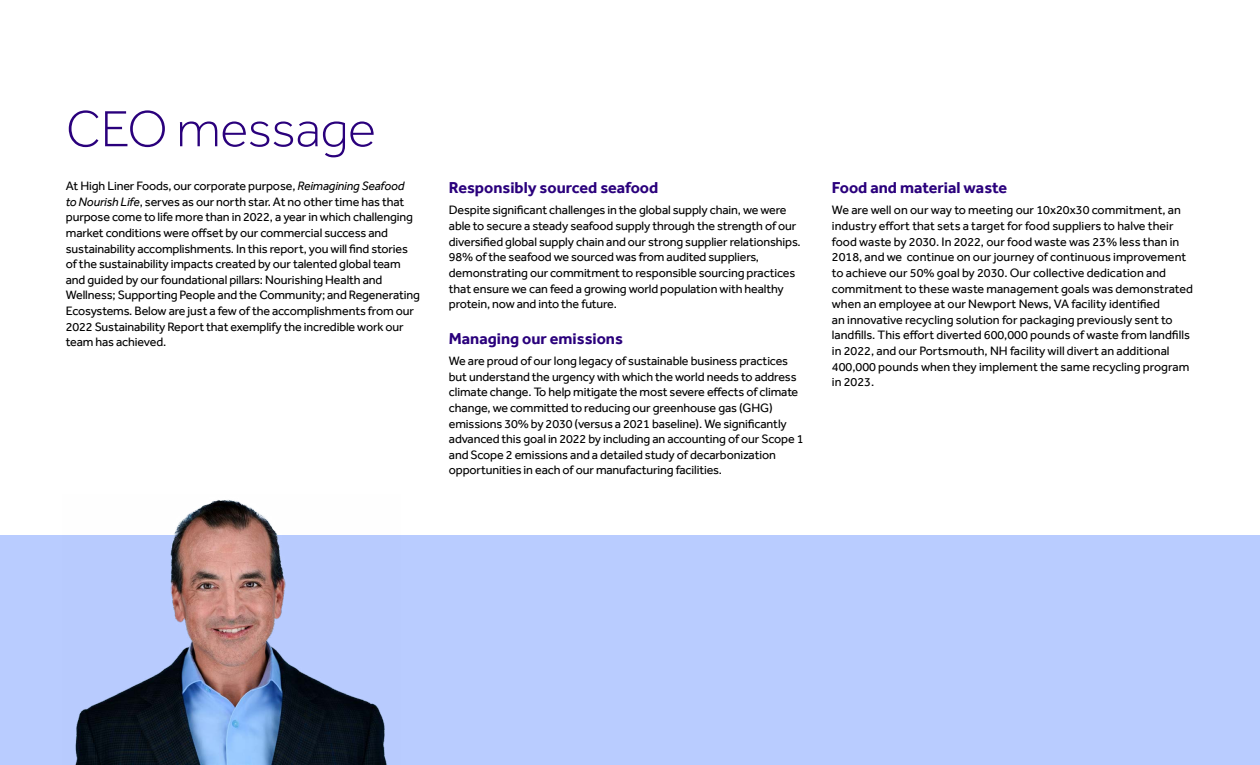
<style>
.page{position:relative;width:1260px;height:765px;background:#fff}
.page>*{position:absolute;margin:0;border:0;box-sizing:border-box;transform-origin:0 0}
.t1{font:300 52.5px "Effra";letter-spacing:-.01em;color:#2a007c}
.t2{font:700 16.25px "Effra";color:#2a007c}
.Body_text{font:12.5px/15.6px "Effra";letter-spacing:-.01em;color:#000}
.s1{font-style:italic}
</style>
<div class="page">
<div style="left:0;top:536px;width:1260px;height:229px;background:#b9ccff"></div>
<img style="left:62px;top:500px;width:339px;height:265px">
<h1 class="t1" style="left:66px;top:97px;width:312px">CEO message</h1>
<p class="Body_text" style="left:66px;top:178px;width:356px">At High Liner Foods, our corporate purpose, <span class="s1">Reimagining Seafood<br>to Nourish Life</span>, serves as our north star. At no other time has that purpose come to life more than in 2022, a year in which challenging market conditions were offset by our commercial success and sustainability accomplishments. In this report, you will find stories of the sustainability impacts created by our talented global team and guided by our foundational pillars: Nourishing Health and Wellness; Supporting People and the Community; and Regenerating Ecosystems. Below are just a few of the accomplishments from our 2022 Sustainability Report that exemplify the incredible work our team has achieved.</p>
<h2 class="t2" style="left:449px;top:178px;width:211px">Responsibly sourced seafood</h2>
<p class="Body_text" style="left:449px;top:202px;width:353px">Despite significant challenges in the global supply chain, we were able to secure a steady seafood supply through the strength of our diversified global supply chain and our strong supplier relationships.<br>98% of the seafood we sourced was from audited suppliers, demonstrating our commitment to responsible sourcing practices that ensure we can feed a growing world population with healthy protein, now and into the future.</p>
<h2 class="t2" style="left:449px;top:329px;width:175px">Managing our emissions</h2>
<p class="Body_text" style="left:449px;top:353px;width:356px">We are proud of our long legacy of sustainable business practices but understand the urgency with which the world needs to address climate change. To help mitigate the most severe effects of climate change, we committed to reducing our greenhouse gas (GHG) emissions 30% by 2030 (versus a 2021 baseline). We significantly advanced this goal in 2022 by including an accounting of our Scope 1 and Scope 2 emissions and a detailed study of decarbonization opportunities in each of our manufacturing facilities.</p>
<h2 class="t2" style="left:832px;top:178px;width:177px">Food and material waste</h2>
<p class="Body_text" style="left:832px;top:202px;width:363px">We are well on our way to meeting our 10x20x30 commitment, an industry effort that sets a target for food suppliers to halve their food waste by 2030. In 2022, our food waste was 23% less than in 2018, and we continue on our journey of continuous improvement to achieve our 50% goal by 2030. Our collective dedication and commitment to these waste management goals was demonstrated when an employee at our Newport News, VA facility identified<br>an innovative recycling solution for packaging previously sent to landfills. This effort diverted 600,000 pounds of waste from landfills in 2022, and our Portsmouth, NH facility will divert an additional 400,000 pounds when they implement the same recycling program in 2023.</p>
</div>
